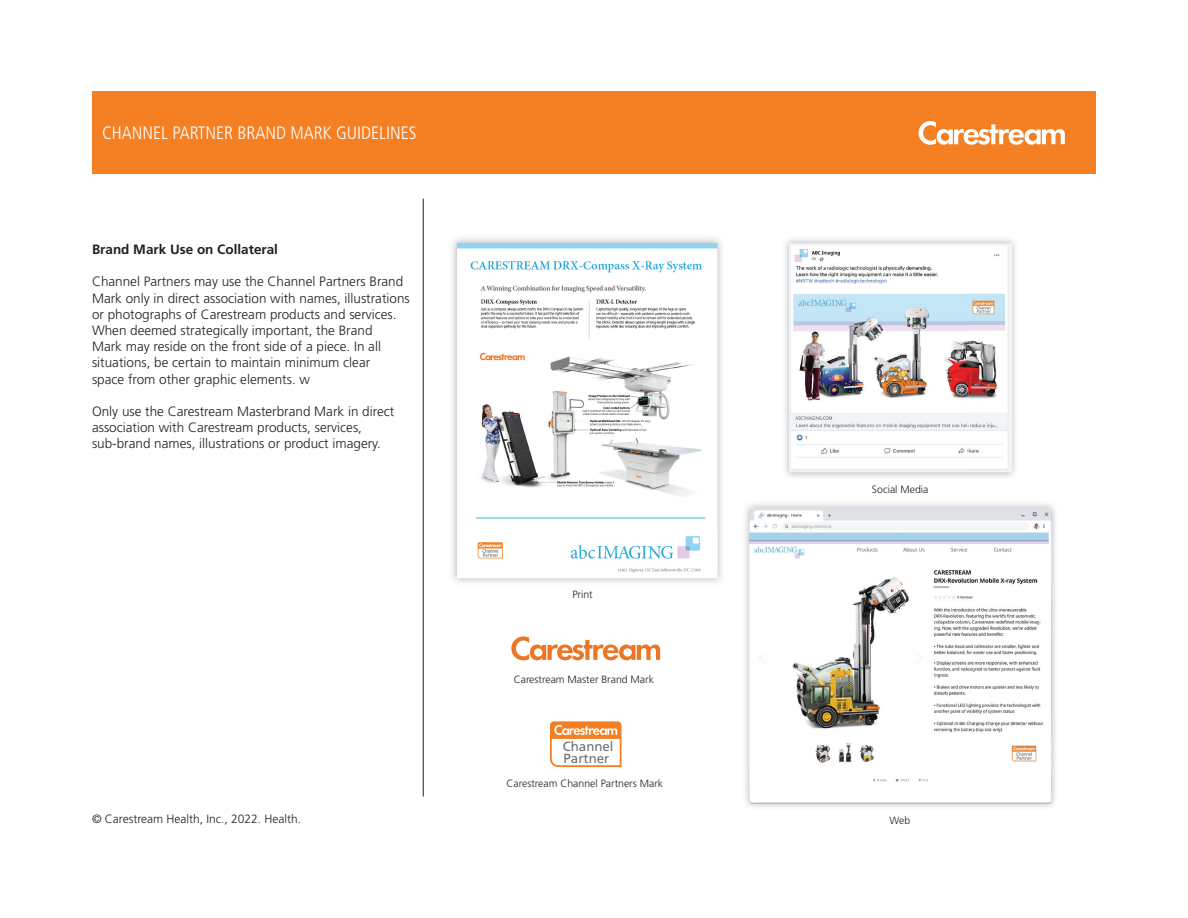
<style>
.page{position:relative;width:1188px;height:918px;background:#fff}
.page>*{position:absolute;margin:0;border:0;box-sizing:border-box;transform-origin:0 0}
.t1{font:300 condensed 18px "Frutiger LT Std";color:#fff}
.t2{font:300 13.5px/16.2px "Frutiger LT Std";color:#231f20}
.t3{font:700 13.5px "Frutiger LT Std";color:#231f20}
.t4{font:13.35px/11.6px "Frutiger LT Std";color:#6d6e70}
.t5{font:300 12px "Frutiger LT Std";color:#231f20}
.t6{font:300 10.5px "Frutiger LT Std";color:#231f20}
</style>
<div class="page">
<div style="left:92px;top:92px;width:1004px;height:82px;background:#f58024"></div>
<svg style="left:919px;top:121px;width:146px;height:24px"></svg>
<hr style="left:423px;top:199px;width:1px;height:597px;background:#231f20">
<img style="left:457px;top:243px;width:267px;height:335px">
<svg style="left:511px;top:636px;width:149px;height:24px"></svg>
<svg style="left:550px;top:721px;width:72px;height:46px"></svg>
<img style="left:785px;top:239px;width:231px;height:238px">
<img style="left:789px;top:244px;width:222px;height:229px">
<img style="left:746px;top:506px;width:308px;height:300px">
<h1 class="t1" style="left:102px;top:123px;width:316px">CHANNEL PARTNER BRAND MARK GUIDELINES</h1>
<p class="t3" style="left:92px;top:241px;width:188px">Brand Mark Use on Collateral</p>
<p class="t2" style="left:92px;top:274px;width:319px">Channel Partners may use the Channel Partners Brand Mark only in direct association with names, illustrations or photographs of Carestream products and services.<br>When deemed strategically important, the Brand<br>Mark may reside on the front side of a piece. In all situations, be certain to maintain minimum clear<br>space from other graphic elements. w</p>
<p class="t2" style="left:92px;top:403px;width:304px">Only use the Carestream Masterbrand Mark in direct association with Carestream products, services, sub-brand names, illustrations or product imagery.</p>
<p class="t5" style="left:92px;top:812px;width:211px">© Carestream Health, Inc., 2022. Health.</p>
<p class="t6" style="left:572px;top:588px;width:22px">Print</p>
<p class="t6" style="left:514px;top:673px;width:142px">Carestream Master Brand Mark</p>
<p class="t4" style="left:563px;top:741px;width:52px">Channel<br>Partner</p>
<p class="t6" style="left:507px;top:777px;width:158px">Carestream Channel Partners Mark</p>
<p class="t6" style="left:872px;top:483px;width:58px">Social Media</p>
<p class="t6" style="left:889px;top:814px;width:22px">Web</p>
</div>
